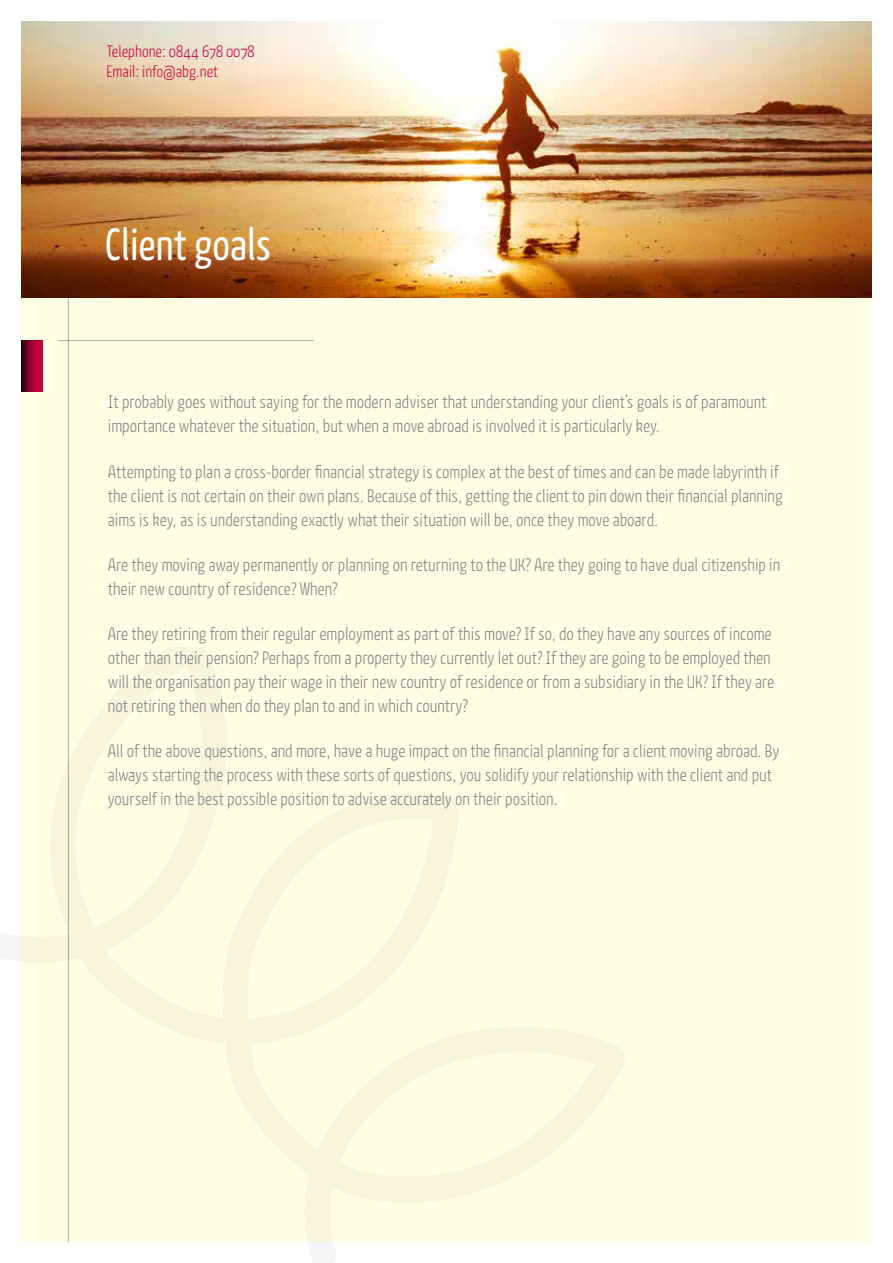
<style>
.page{position:relative;width:893px;height:1263px;background:#fff}
.page>*{position:absolute;margin:0;border:0;box-sizing:border-box;transform-origin:0 0}
.t1{font:45px "Kava Pro";color:#fff}
.t2{font:300 18px/24px "Kava Pro";color:#818084}
.t3{font:300 16.5px/19.8px "Kava Pro";color:#c9003e}
</style>
<div class="page">
<div style="left:21px;top:21px;width:851px;height:1221px;background:#ffffe5"></div>
<img style="left:21px;top:21px;width:851px;height:277px">
<hr style="left:68px;top:298px;width:1px;height:944px;background:#000">
<hr style="left:58px;top:340px;width:256px;height:1px;background:#000">
<svg style="left:21px;top:341px;width:22px;height:51px"></svg>
<p class="t3" style="left:107px;top:41px;width:149px">Telephone: 0844 678 0078<br>Email: info@abg.net</p>
<h1 class="t1" style="left:105px;top:216px;width:168px">Client goals</h1>
<p class="t2" style="left:108px;top:389px;width:660px">It probably goes without saying for the modern adviser that understanding your client’s goals is of paramount importance whatever the situation, but when a move abroad is involved it is particularly key.</p>
<p class="t2" style="left:108px;top:459px;width:676px">Attempting to plan a cross-border financial strategy is complex at the best of times and can be made labyrinth if the client is not certain on their own plans. Because of this, getting the client to pin down their financial planning aims is key, as is understanding exactly what their situation will be, once they move aboard.</p>
<p class="t2" style="left:108px;top:552px;width:674px">Are they moving away permanently or planning on returning to the UK? Are they going to have dual citizenship in their new country of residence? When?</p>
<p class="t2" style="left:108px;top:621px;width:668px">Are they retiring from their regular employment as part of this move? If so, do they have any sources of income other than their pension? Perhaps from a property they currently let out? If they are going to be employed then will the organisation pay their wage in their new country of residence or from a subsidiary in the UK? If they are not retiring then when do they plan to and in which country?</p>
<p class="t2" style="left:108px;top:738px;width:673px">All of the above questions, and more, have a huge impact on the financial planning for a client moving abroad. By always starting the process with these sorts of questions, you solidify your relationship with the client and put yourself in the best possible position to advise accurately on their position.</p>
</div>
